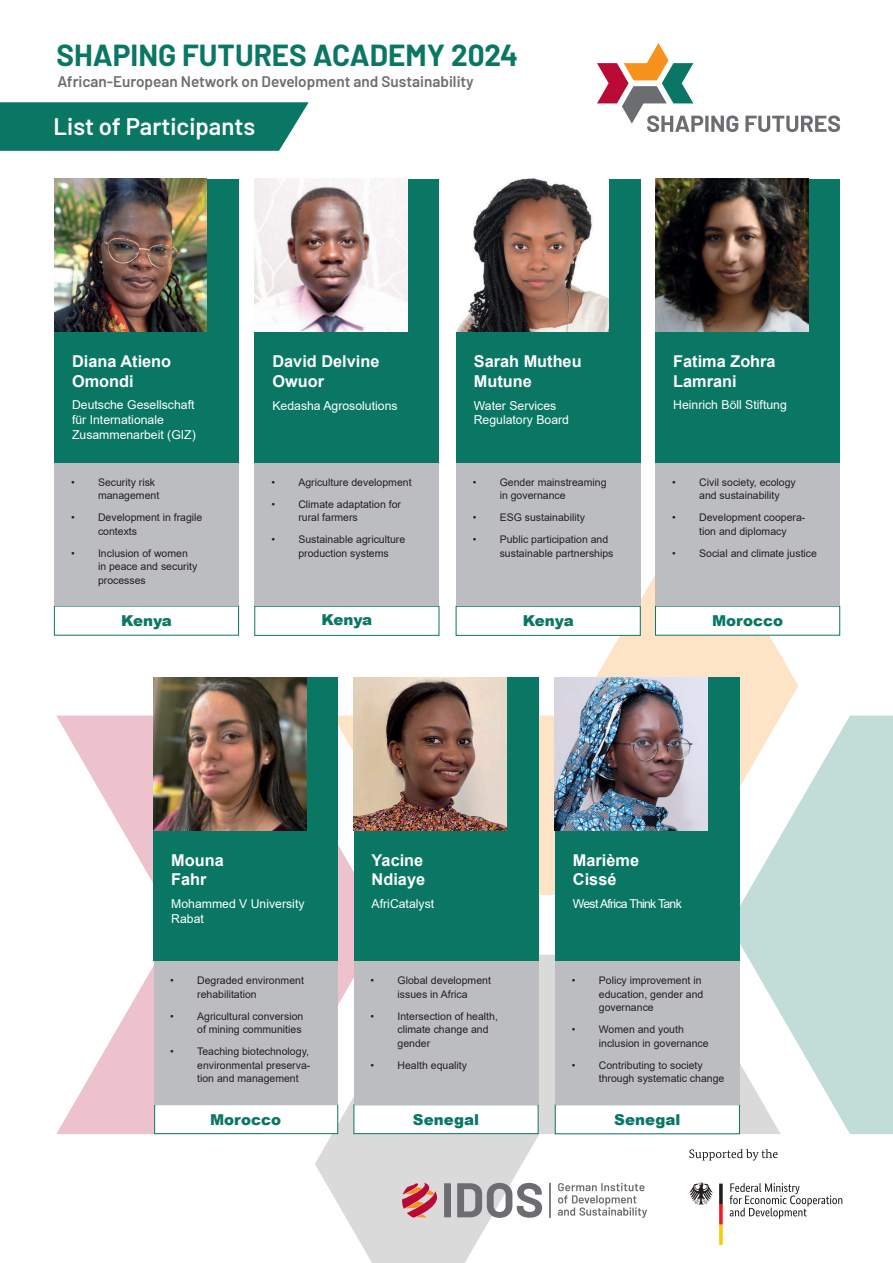
<style>
.page{position:relative;width:893px;height:1263px;background:#fff}
.page>*{position:absolute;margin:0;border:0;box-sizing:border-box;transform-origin:0 0}
.t1{font:700 29.7px "Barlow";color:#097763}
.t2{font:600 24px "Barlow";color:#fff}
.t3{font:700 16.35px/19.5px "Arial";color:#fff}
.t4{font:600 15.3px "Barlow";color:#6c6d70}
.t5{font:900 15px "Arial";color:#097763}
.t6{font:12.3px/14.7px "Arial";color:#fff}
.t7{font:12.3px "Arial";letter-spacing:-.06em;color:#fff}
.t8{font:10.5px/13.5px "Arial";color:#231f20}
</style>
<div class="page">
<svg style="left:740px;top:715px;width:153px;height:419px;background:#cae1dd"></svg>
<svg style="left:353px;top:575px;width:445px;height:320px"></svg>
<svg style="left:56px;top:715px;width:298px;height:419px"></svg>
<svg style="left:315px;top:955px;width:466px;height:308px"></svg>
<div style="left:555px;top:1104px;width:185px;height:30px;background:#fff"></div>
<div style="left:555px;top:961px;width:185px;height:144px;background:#bcbdc0"></div>
<div style="left:54px;top:462px;width:185px;height:144px;background:#bcbdc0"></div>
<div style="left:354px;top:1104px;width:184px;height:30px;background:#fff;border:1px solid #097763"></div>
<div style="left:354px;top:961px;width:184px;height:144px;background:#bcbdc0"></div>
<div style="left:154px;top:1104px;width:184px;height:30px;background:#fff;border:1px solid #097763"></div>
<div style="left:655px;top:606px;width:185px;height:29px;background:#fff"></div>
<div style="left:154px;top:961px;width:184px;height:144px;background:#bcbdc0"></div>
<div style="left:655px;top:462px;width:185px;height:144px;background:#bcbdc0"></div>
<div style="left:456px;top:606px;width:185px;height:30px;background:#fff;border:1px solid #097763"></div>
<div style="left:456px;top:463px;width:185px;height:143px;background:#bcbdc0"></div>
<div style="left:254px;top:606px;width:185px;height:30px;background:#fff;border:1px solid #097763"></div>
<div style="left:254px;top:463px;width:185px;height:143px;background:#bcbdc0"></div>
<svg style="left:597px;top:43px;width:141px;height:89px"></svg>
<svg style="left:745px;top:115px;width:95px;height:17px"></svg>
<svg style="left:0;top:102px;width:309px;height:49px;background:#167e6b"></svg>
<div style="left:254px;top:179px;width:185px;height:284px;background:#097763"></div>
<img style="left:254px;top:179px;width:153px;height:153px">
<div style="left:456px;top:179px;width:185px;height:284px;background:#097763"></div>
<img style="left:456px;top:179px;width:153px;height:153px">
<div style="left:655px;top:179px;width:185px;height:283px;background:#097763"></div>
<img style="left:655px;top:179px;width:153px;height:152px">
<div style="left:54px;top:179px;width:185px;height:283px;background:#097763"></div>
<img style="left:54px;top:179px;width:153px;height:152px">
<div style="left:153px;top:677px;width:185px;height:284px;background:#097763"></div>
<img style="left:153px;top:677px;width:153px;height:153px">
<div style="left:354px;top:677px;width:184px;height:284px;background:#097763"></div>
<img style="left:354px;top:677px;width:152px;height:153px">
<div style="left:555px;top:677px;width:185px;height:284px;background:#097763"></div>
<img style="left:555px;top:677px;width:153px;height:153px">
<svg style="left:457px;top:1183px;width:85px;height:35px"></svg>
<svg style="left:558px;top:1183px;width:89px;height:35px"></svg>
<hr style="left:549px;top:1183px;width:2px;height:35px;background:#6c6d70">
<svg style="left:402px;top:1183px;width:49px;height:35px;background:#c38388"></svg>
<svg style="left:689px;top:1149px;width:89px;height:11px"></svg>
<svg style="left:730px;top:1183px;width:112px;height:36px"></svg>
<svg style="left:689px;top:1183px;width:24px;height:22px"></svg>
<svg style="left:719px;top:1183px;width:4px;height:62px"></svg>
<p class="t1" style="left:57px;top:33px;width:463px">SHAPING FUTURES ACADEMY 2024</p>
<p class="t4" style="left:57px;top:70px;width:418px">African-European Network on Development and Sustainability</p>
<p class="t2" style="left:54px;top:109px;width:203px">List of Participants</p>
<p class="t3" style="left:72px;top:352px;width:101px">Diana Atieno<br>Omondi</p>
<p class="t6" style="left:72px;top:398px;width:125px">Deutsche Gesellschaft für Internationale<br>Zusammenarbeit (GIZ)</p>
<p class="t8" style="left:98px;top:475px;width:63px;text-indent:-27px">• Security risk management</p>
<p class="t8" style="left:98px;top:511px;width:106px;text-indent:-27px">• Development in fragile contexts</p>
<p class="t8" style="left:98px;top:546px;width:101px;text-indent:-27px">• Inclusion of women in peace and security processes</p>
<p class="t5" style="left:121px;top:609px;width:52px">Kenya</p>
<p class="t3" style="left:272px;top:352px;width:108px">David Delvine<br>Owuor</p>
<p class="t6" style="left:272px;top:398px;width:127px">Kedasha Agrosolutions</p>
<p class="t8" style="left:271px;top:475px;width:142px">• Agriculture development</p>
<p class="t8" style="left:298px;top:497px;width:104px;text-indent:-27px">• Climate adaptation for rural farmers</p>
<p class="t8" style="left:298px;top:533px;width:108px;text-indent:-27px">• Sustainable agriculture production systems</p>
<h5 class="t5" style="left:321px;top:609px;width:52px">Kenya</h5>
<p class="t3" style="left:474px;top:352px;width:109px">Sarah Mutheu<br>Mutune</p>
<p class="t6" style="left:474px;top:398px;width:97px">Water Services<br>Regulatory Board</p>
<p class="t8" style="left:500px;top:475px;width:108px;text-indent:-27px">• Gender mainstreaming in governance</p>
<p class="t8" style="left:473px;top:511px;width:114px">• ESG sustainability</p>
<p class="t8" style="left:500px;top:533px;width:115px;text-indent:-27px">• Public participation and sustainable partnerships</p>
<h5 class="t5" style="left:523px;top:610px;width:52px">Kenya</h5>
<p class="t3" style="left:673px;top:352px;width:104px">Fatima Zohra<br>Lamrani</p>
<p class="t6" style="left:673px;top:398px;width:115px">Heinrich Böll Stiftung</p>
<p class="t8" style="left:699px;top:475px;width:98px;text-indent:-27px">• Civil society, ecology and sustainability</p>
<p class="t8" style="left:699px;top:511px;width:108px;text-indent:-27px">• Development coopera&shy;tion and diplomacy</p>
<p class="t8" style="left:672px;top:546px;width:146px">• Social and climate justice</p>
<h5 class="t5" style="left:712px;top:610px;width:73px">Morocco</h5>
<p class="t3" style="left:171px;top:850px;width:54px">Mouna<br>Fahr</p>
<p class="t6" style="left:171px;top:896px;width:135px">Mohammed V University<br>Rabat</p>
<p class="t3" style="left:372px;top:850px;width:55px">Yacine<br>Ndiaye</p>
<p class="t6" style="left:372px;top:896px;width:64px">AfriCatalyst</p>
<p class="t3" style="left:573px;top:850px;width:68px">Marième<br>Cissé</p>
<p class="t7" style="left:573px;top:895px;width:110px">West Africa Think Tank</p>
<p class="t8" style="left:371px;top:974px;width:122px;text-align:center">• Global development issues in Africa</p>
<p class="t8" style="left:398px;top:1009px;width:102px;text-indent:-27px">• Intersection of health, climate change and gender</p>
<p class="t8" style="left:371px;top:1058px;width:98px">• Health equality</p>
<p class="t8" style="left:197px;top:974px;width:108px;text-indent:-27px">• Degraded environment rehabilitation</p>
<p class="t8" style="left:170px;top:1009px;width:135px;text-align:right">• Agricultural conversion of mining communities</p>
<p class="t8" style="left:197px;top:1045px;width:115px;text-indent:-27px">• Teaching biotechnology, environmental preserva&shy;tion and management</p>
<h5 class="t5" style="left:210px;top:1108px;width:73px">Morocco</h5>
<p class="t5" style="left:413px;top:1108px;width:68px">Senegal</p>
<p class="t5" style="left:614px;top:1108px;width:68px">Senegal</p>
<p class="t8" style="left:599px;top:974px;width:106px;text-indent:-27px">• Policy improvement in education, gender and governance</p>
<p class="t8" style="left:599px;top:1023px;width:111px;text-indent:-27px">• Women and youth inclusion in governance</p>
<p class="t8" style="left:599px;top:1058px;width:127px;text-indent:-27px">• Contributing to society through systematic change</p>
</div>
